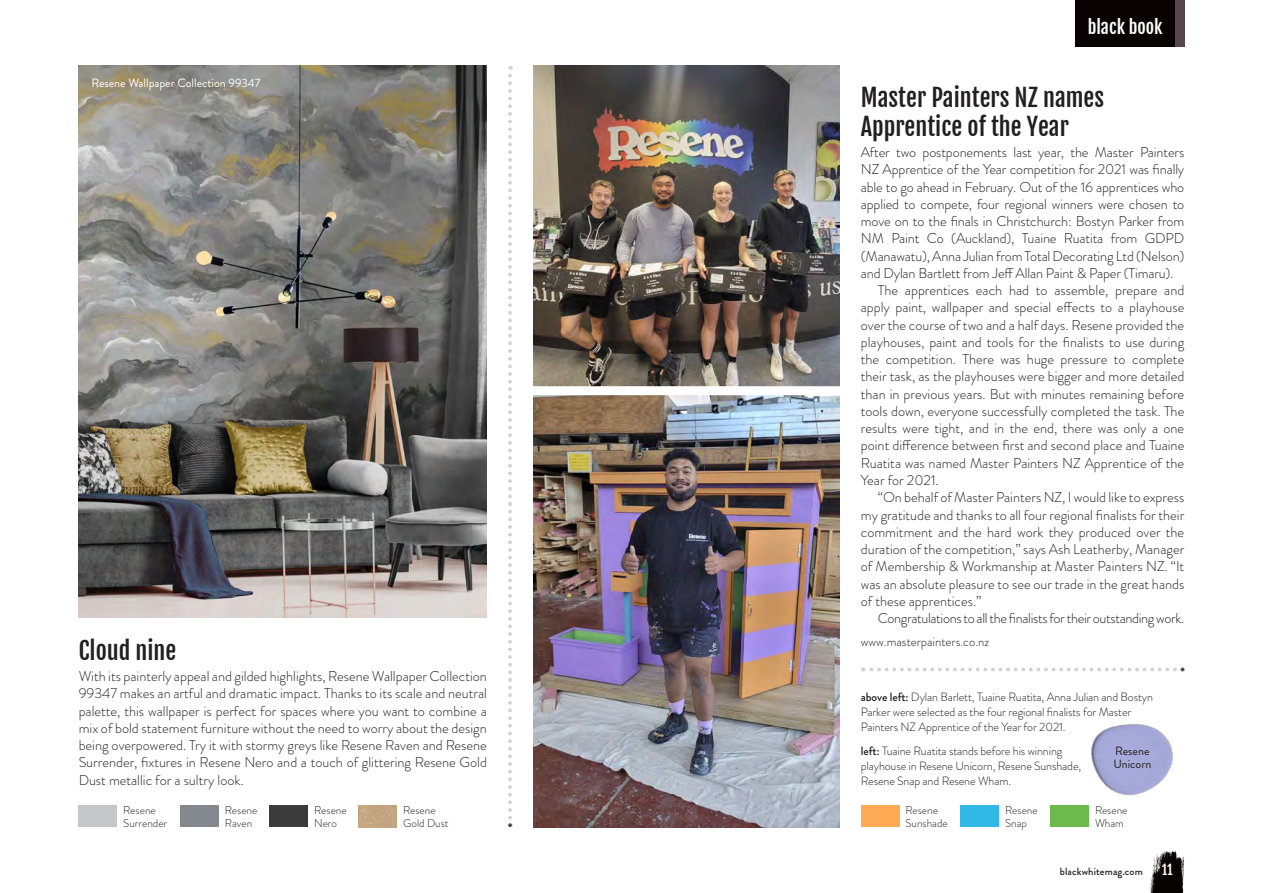
<style>
.page{position:relative;width:1263px;height:893px;background:#fff}
.page>*{position:absolute;margin:0;border:0;box-sizing:border-box;transform-origin:0 0}
.t1{font:24px/28.8px "Fjalla One";color:#231f20}
.t2{font:18px "Fjalla One";color:#fff}
.Body_Copy{font:300 14.25px/17.2px "Brandon Grotesque";color:#231f20;text-align:justify}
.Body_Copy-2{font:300 14.25px "Brandon Grotesque";letter-spacing:-.025em;color:#231f20}
.t3{font:13.5px "Fjalla One";color:#fff}
.Body_Copy-3{font:300 12.75px "Brandon Grotesque";color:#231f20}
.t4{font:300 12px/15px "Brandon Grotesque";letter-spacing:-.01em;color:#231f20}
.t5{font:12px "Brandon Grotesque";color:#fff}
.t6{font:12px/13.5px "Brandon Grotesque";color:#231f20}
.t7{font:300 11.25px/12.8px "Brandon Grotesque";color:#231f20}
.t8{font:500 10.5px "Brandon Grotesque";letter-spacing:.01em;color:#231f20}
.s1{font-weight:500}
</style>
<div class="page">
<svg style="left:508px;top:66px;width:4px;height:761px"></svg>
<svg style="left:863px;top:668px;width:321px;height:3px"></svg>
<img style="left:534px;top:66px;width:305px;height:320px">
<img style="left:534px;top:395px;width:305px;height:432px">
<div style="left:270px;top:806px;width:38px;height:21px;background:#3b3b3b"></div>
<div style="left:79px;top:806px;width:38px;height:21px;background:#c5c7c8"></div>
<div style="left:861px;top:806px;width:38px;height:21px;background:#ffab56"></div>
<div style="left:1050px;top:806px;width:39px;height:21px;background:#6eb94d"></div>
<div style="left:180px;top:806px;width:39px;height:21px;background:#82888e"></div>
<div style="left:960px;top:806px;width:39px;height:21px;background:#31b8e4"></div>
<img style="left:79px;top:66px;width:408px;height:551px">
<img style="left:1056px;top:723px;width:117px;height:83px">
<img style="left:358px;top:806px;width:39px;height:21px">
<svg style="left:1150px;top:851px;width:35px;height:42px"></svg>
<div style="left:1075px;top:0;width:100px;height:47px;background:#080302"></div>
<div style="left:1175px;top:0;width:9px;height:47px;background:#55464e"></div>
<p class="t2" style="left:1088px;top:16px;width:76px">black book</p>
<p class="t5" style="left:91px;top:75px;width:171px">Resene Wallpaper Collection 99347</p>
<p class="t1" style="left:861px;top:83px;width:245px">Master Painters NZ names<br>Apprentice of the Year</p>
<p class="Body_Copy" style="left:861px;top:144px;width:325px">After two postponements last year, the Master Painters NZ Apprentice of the Year competition for 2021 was finally able to go ahead in February. Out of the 16 apprentices who applied to compete, four regional winners were chosen to move on to the finals in Christchurch: Bostyn Parker from NM Paint Co (Auckland), Tuaine Ruatita from GDPD (Manawatu), Anna Julian from Total Decorating Ltd (Nelson) and Dylan Bartlett from Jeff Allan Paint &amp; Paper (Timaru).</p>
<p class="Body_Copy" style="left:861px;top:282px;width:325px;text-indent:17px">The apprentices each had to assemble, prepare and apply paint, wallpaper and special effects to a playhouse over the course of two and a half days. Resene provided the playhouses, paint and tools for the finalists to use during the competition. There was huge pressure to complete their task, as the playhouses were bigger and more detailed than in previous years. But with minutes remaining before tools down, everyone successfully completed the task. The results were tight, and in the end, there was only a one point difference between first and second place and Tuaine Ruatita was named Master Painters NZ Apprentice of the Year for 2021.</p>
<p class="Body_Copy" style="left:861px;top:489px;width:325px;text-indent:17px">“On behalf of Master Painters NZ, I would like to express my gratitude and thanks to all four regional finalists for their commitment and the hard work they produced over the duration of the competition,” says Ash Leatherby, Manager of Membership &amp; Workmanship at Master Painters NZ. “It was an absolute pleasure to see our trade in the great hands of these apprentices.”</p>
<p class="Body_Copy-2" style="left:878px;top:608px;width:308px">Congratulations to all the finalists for their outstanding work.</p>
<p class="Body_Copy-3" style="left:861px;top:633px;width:130px">www.masterpainters.co.nz</p>
<p class="t1" style="left:79px;top:636px;width:99px">Cloud nine</p>
<p class="Body_Copy" style="left:79px;top:668px;width:410px">With its painterly appeal and gilded highlights, Resene Wallpaper Collection 99347 makes an artful and dramatic impact. Thanks to its scale and neutral palette, this wallpaper is perfect for spaces where you want to combine a mix of bold statement furniture without the need to worry about the design being overpowered. Try it with stormy greys like Resene Raven and Resene Surrender, fixtures in Resene Nero and a touch of glittering Resene Gold Dust metallic for a sultry look.</p>
<p class="t7" style="left:314px;top:804px;width:34px">Resene<br>Nero</p>
<p class="t4" style="left:861px;top:689px;width:294px"><span class="s1">above left:</span> Dylan Barlett, Tuaine Ruatita, Anna Julian and Bostyn<br>Parker were selected as the four regional finalists for Master<br>Painters NZ Apprentice of the Year for 2021.</p>
<p class="t4" style="left:861px;top:743px;width:222px"><span class="s1">left:</span> Tuaine Ruatita stands before his winning playhouse in Resene Unicorn, Resene Sunshade,<br>Resene Snap and Resene Wham.</p>
<p class="t6" style="left:1113px;top:744px;width:39px">Resene<br>Unicorn</p>
<p class="t7" style="left:123px;top:804px;width:45px">Resene<br>Surrender</p>
<p class="t7" style="left:905px;top:804px;width:44px">Resene<br>Sunshade</p>
<p class="t7" style="left:1095px;top:804px;width:34px">Resene<br>Wham</p>
<p class="t7" style="left:225px;top:804px;width:34px">Resene<br>Raven</p>
<p class="t7" style="left:1005px;top:804px;width:34px">Resene<br>Snap</p>
<p class="t7" style="left:403px;top:804px;width:47px">Resene<br>Gold Dust</p>
<p class="t8" style="left:1060px;top:864px;width:84px">blackwhitemag.com</p>
<p class="t3" style="left:1162px;top:861px;width:12px">11</p>
</div>
